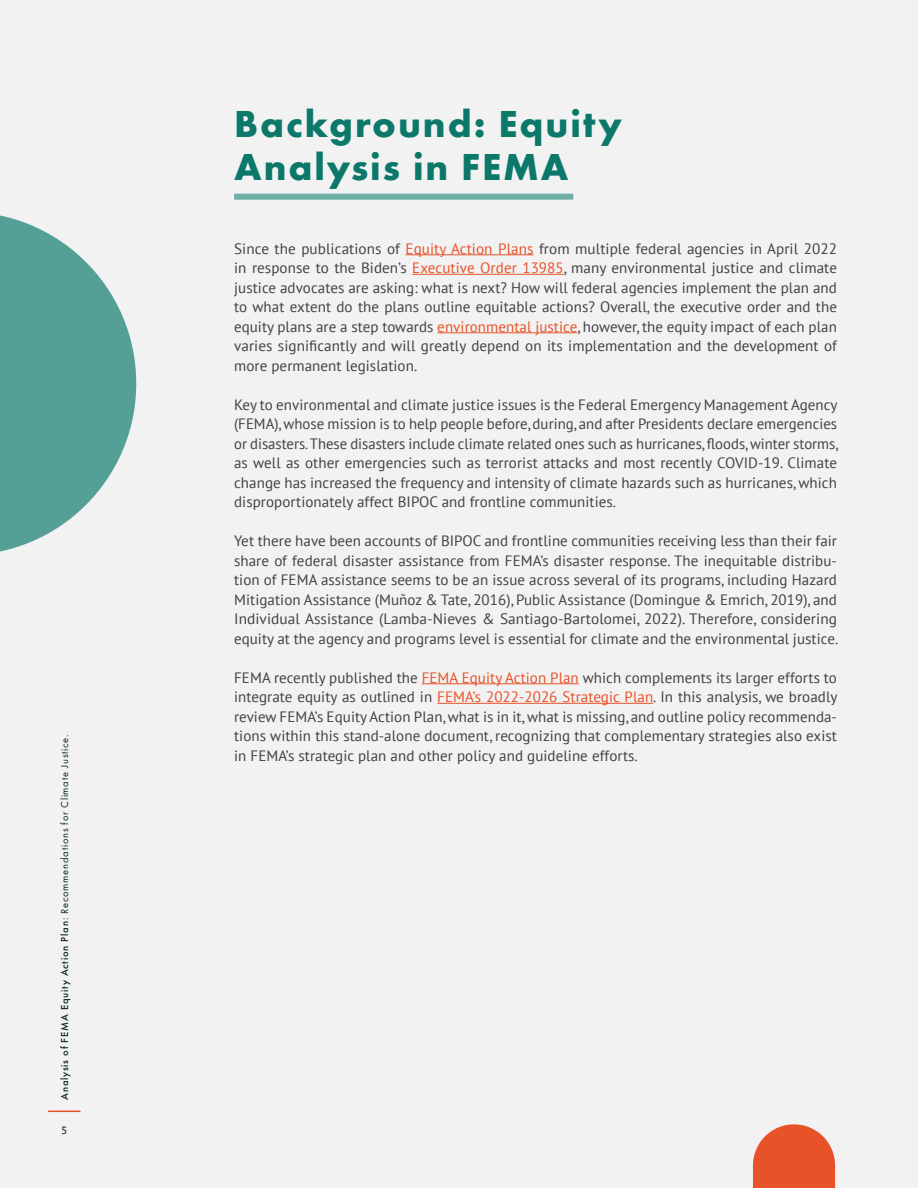
<style>
.page{position:relative;width:918px;height:1188px;background:#f2f2f2}
.page>*{position:absolute;margin:0;border:0;box-sizing:border-box;transform-origin:0 0}
.t1{font:700 39px/43.5px "Futura PT";letter-spacing:.05em;color:#0b786a}
.Normal_Justified{font:15px/19.5px "PT Sans";letter-spacing:.005em;color:#414042;text-align:justify}
.t2{font:10.5px "Futura PT";letter-spacing:.075em;color:#08261f}
.t3{font:10.5px "PT Sans Caption";color:#231f20}
.s1{font-weight:500}
.s2{color:#e75228}
</style>
<div class="page">
<hr style="left:48px;top:1111px;width:33px;height:1px;background:#e75228">
<div style="left:234px;top:194px;width:339px;height:6px;background:#6daea5"></div>
<hr style="left:406px;top:254px;width:128px;height:1px;background:#e75228">
<hr style="left:412px;top:274px;width:152px;height:1px;background:#e75228">
<hr style="left:437px;top:332px;width:140px;height:1px;background:#e75228">
<hr style="left:422px;top:683px;width:157px;height:1px;background:#e75228">
<hr style="left:437px;top:703px;width:216px;height:1px;background:#e75228">
<svg style="left:0;top:215px;width:136px;height:337px;fill:#54a096"></svg>
<svg style="left:753px;top:1124px;width:82px;height:64px;background:#e86844"></svg>
<p class="t2" style="left:58px;top:1100px;width:367px;rotate:-90deg"><span class="s1">Analysis of FEMA Equity Action Plan</span>: Recommendations for Climate Justice.</p>
<p class="t3" style="left:61px;top:1124px;width:8px">5</p>
<p class="t1" style="left:234px;top:101px;width:390px">Background: Equity<br>Analysis in FEMA</p>
<p class="Normal_Justified" style="left:234px;top:238px;width:604px">Since the publications of <span class="s2">Equity Action Plans</span> from multiple federal agencies in April 2022 in response to the Biden’s <span class="s2">Executive Order 13985</span>, many environmental justice and climate justice advocates are asking: what is next? How will federal agencies implement the plan and to what extent do the plans outline equitable actions? Overall, the executive order and the equity plans are a step towards <span class="s2">environmental justice</span>, however, the equity impact of each plan varies significantly and will greatly depend on its implementation and the development of more permanent legislation.</p>
<p class="Normal_Justified" style="left:234px;top:394px;width:606px">Key to environmental and climate justice issues is the Federal Emergency Management Agency (FEMA), whose mission is to help people before, during, and after Presidents declare emergencies or disasters. These disasters include climate related ones such as hurricanes, floods, winter storms, as well as other emergencies such as terrorist attacks and most recently COVID-19. Climate change has increased the frequency and intensity of climate hazards such as hurricanes, which disproportionately affect BIPOC and frontline communities.</p>
<p class="Normal_Justified" style="left:234px;top:531px;width:606px">Yet there have been accounts of BIPOC and frontline communities receiving less than their fair share of federal disaster assistance from FEMA’s disaster response. The inequitable distribu&shy;tion of FEMA assistance seems to be an issue across several of its programs, including Hazard Mitigation Assistance (Muñoz &amp; Tate, 2016), Public Assistance (Domingue &amp; Emrich, 2019), and Individual Assistance (Lamba-Nieves &amp; Santiago-Bartolomei, 2022). Therefore, considering equity at the agency and programs level is essential for climate and the environmental justice.</p>
<p class="Normal_Justified" style="left:234px;top:667px;width:605px">FEMA recently published the <span class="s2">FEMA Equity Action Plan</span> which complements its larger efforts to integrate equity as outlined in <span class="s2">FEMA’s 2022-2026 Strategic Plan</span>. In this analysis, we broadly review FEMA’s Equity Action Plan, what is in it, what is missing, and outline policy recommenda&shy;tions within this stand-alone document, recognizing that complementary strategies also exist in FEMA’s strategic plan and other policy and guideline efforts.</p>
</div>
